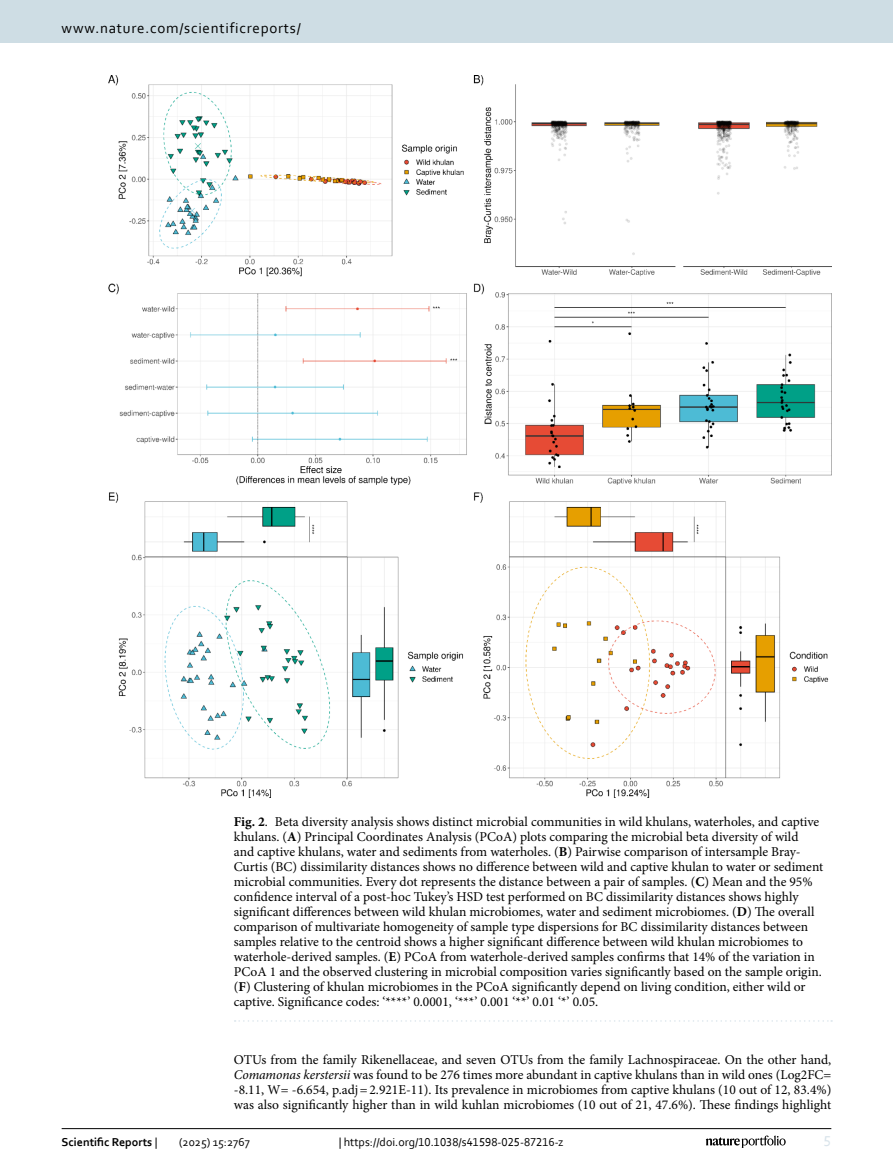
<style>
.page{position:relative;width:893px;height:1174px;background:#fff}
.page>*{position:absolute;margin:0;border:0;box-sizing:border-box;transform-origin:0 0}
.t1{font:15px "Corbel";letter-spacing:.05em;color:#000}
.t2{font:15px "Corbel";color:#d9e4eb}
.Figure_Caption{font:13.5px/15px "Minion Pro";color:#000}
.Body_Text{font:13.5px/15px "Minion Pro";color:#000;text-align:justify}
.t3{font:12px "Corbel";color:#000}
.t4{font:700 12px "Corbel";color:#000}
.s1{font-weight:700}
.s2{font-style:italic}
.s3{font-weight:400}
</style>
<div class="page">
<img style="left:108px;top:76px;width:723px;height:722px">
<svg style="left:235px;top:1020px;width:597px;height:1px"></svg>
<hr style="left:62px;top:1128px;width:769px;height:1px;background:#000">
<svg style="left:706px;top:1135px;width:80px;height:12px"></svg>
<div style="left:0;top:0;width:893px;height:43px;background:#cedde4"></div>
<p class="t1" style="left:62px;top:18px;width:241px">www.nature.com/scientificreports/</p>
<p class="Figure_Caption" style="left:234px;top:814px;width:591px"><span class="s1">Fig. 2</span>. Beta diversity analysis shows distinct microbial communities in wild khulans, waterholes, and captive khulans. (<span class="s1">A</span>) Principal Coordinates Analysis (PCoA) plots comparing the microbial beta diversity of wild<br>and captive khulans, water and sediments from waterholes. (<span class="s1">B</span>) Pairwise comparison of intersample Bray-Curtis (BC) dissimilarity distances shows no difference between wild and captive khulan to water or sediment microbial communities. Every dot represents the distance between a pair of samples. (<span class="s1">C</span>) Mean and the 95% confidence interval of a post-hoc Tukey’s HSD test performed on BC dissimilarity distances shows highly significant differences between wild khulan microbiomes, water and sediment microbiomes. (<span class="s1">D</span>) The overall comparison of multivariate homogeneity of sample type dispersions for BC dissimilarity distances between samples relative to the centroid shows a higher significant difference between wild khulan microbiomes to waterhole-derived samples. (<span class="s1">E</span>) PCoA from waterhole-derived samples confirms that 14% of the variation in PCoA 1 and the observed clustering in microbial composition varies significantly based on the sample origin. (<span class="s1">F</span>) Clustering of khulan microbiomes in the PCoA significantly depend on living condition, either wild or captive. Significance codes: ‘****’ 0.0001, ‘***’ 0.001 ‘**’ 0.01 ‘*’ 0.05.</p>
<p class="Body_Text" style="left:234px;top:1051px;width:599px">OTUs from the family Rikenellaceae, and seven OTUs from the family Lachnospiraceae. On the other hand, <span class="s2">Comamonas kerstersii</span> was found to be 276 times more abundant in captive khulans than in wild ones (Log2FC= -8.11, W= -6.654, p.adj=2.921E-11). Its prevalence in microbiomes from captive khulans (10 out of 12, 83.4%) was also significantly higher than in wild kuhlan microbiomes (10 out of 21, 47.6%). These findings highlight</p>
<p class="t4" style="left:62px;top:1134px;width:97px">Scientific Reports <span class="s3">|</span></p>
<p class="t3" style="left:179px;top:1134px;width:72px">(2025) 15:2767</p>
<p class="t3" style="left:339px;top:1134px;width:226px">| https://doi.org/10.1038/s41598-025-87216-z</p>
<p class="t2" style="left:824px;top:1132px;width:9px">5</p>
</div>
